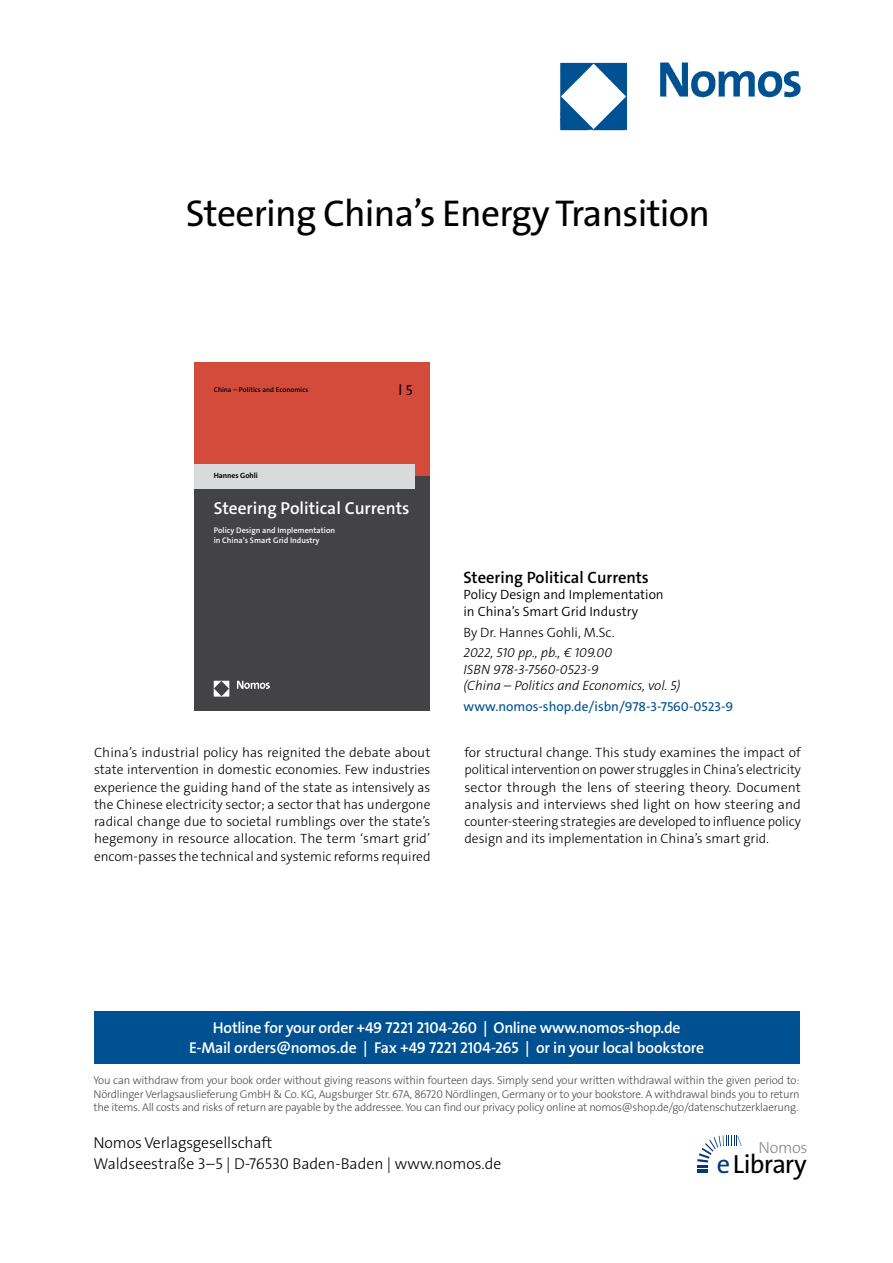
<style>
.page{position:relative;width:893px;height:1263px;background:#fff}
.page>*{position:absolute;margin:0;border:0;box-sizing:border-box;transform-origin:0 0}
.t1{font:37.5px "The Sans Os F";letter-spacing:-.02em;color:#000}
.t2{font:26.4px "The Sans Os F";letter-spacing:-.03em;color:#000}
.t3{font:600 17.4px "The Sans C5";color:#fff}
.t4{font:600 16.5px "The Sans C5";color:#000}
.t5{font:300 16.2px "The Sans Os F";letter-spacing:-.02em;color:#87888a}
.t6{font:600 15.75px/21px "The Sans Os F";letter-spacing:-.02em;color:#fff;text-align:center}
.t7{font:300 15.75px/21px "The Sans Os F";color:#000}
.t8{font:14.7px "The Sans C5";color:#000}
.t9{font:300 13.5px/17.2px "The Sans C5";color:#000;text-align:justify}
.t10{font:italic 300 13.5px/16.5px "The Sans C5";color:#000}
.t11{font:300 13.5px/16.5px "The Sans C5";color:#000}
.t12{font:13.5px "The Sans C5";color:#005192}
.t13{font:300 11.25px/13.5px "The Sans Os F";letter-spacing:-.02em;color:#4b4b4d;text-align:justify}
.t14{font:600 8.1px/9.8px "The Sans C5";color:#fff}
.t15{font:700 7.65px "The Sans C5";color:#000}
.t16{font:600 7.05px "The Sans C5";color:#000}
.s1{color:#003882}
</style>
<div class="page">
<div style="left:94px;top:1011px;width:705px;height:52px;background:#005192"></div>
<svg style="left:697px;top:1135px;width:45px;height:38px"></svg>
<img style="left:559px;top:62px;width:242px;height:69px">
<div style="left:194px;top:362px;width:236px;height:115px;background:#d44b3b"></div>
<div style="left:194px;top:476px;width:236px;height:235px;background:#434345"></div>
<div style="left:194px;top:464px;width:220px;height:24px;background:#d9dadb"></div>
<img style="left:213px;top:680px;width:57px;height:16px">
<h1 class="t1" style="left:186px;top:199px;width:526px">Steering China’s Energy Transition</h1>
<p class="t16" style="left:214px;top:385px;width:96px">China – Politics and Economics</p>
<p class="t8" style="left:398px;top:380px;width:16px">l5</p>
<p class="t15" style="left:214px;top:471px;width:46px">Hannes Gohli</p>
<p class="t3" style="left:214px;top:496px;width:197px">Steering Political Currents</p>
<p class="t14" style="left:214px;top:526px;width:123px">Policy Design and Implementation in China’s Smart Grid Industry</p>
<p class="t4" style="left:463px;top:567px;width:187px">Steering Political Currents</p>
<p class="t11" style="left:463px;top:587px;width:202px">Policy Design and Implementation in China’s Smart Grid Industry</p>
<p class="t9" style="left:463px;top:624px;width:153px">By Dr. Hannes Gohli, M.Sc.</p>
<p class="t10" style="left:463px;top:645px;width:219px">2022, 510 pp., pb., € 109.00<br>ISBN 978-3-7560-0523-9<br>(China – Politics and Economics, vol. 5)</p>
<p class="t12" style="left:463px;top:698px;width:271px">www.nomos-shop.de/isbn/978-3-7560-0523-9</p>
<p class="t9" style="left:94px;top:744px;width:338px">China’s industrial policy has reignited the debate about state intervention in domestic economies. Few industries experience the guiding hand of the state as intensively as the Chinese electricity sector; a sector that has undergone radical change due to societal rumblings over the state’s hegemony in resource allocation. The term ‘smart grid’ encom-passes the technical and systemic reforms required</p>
<p class="t9" style="left:464px;top:744px;width:338px">for structural change. This study examines the impact of political intervention on power struggles in China’s electricity sector through the lens of steering theory. Document analysis and interviews shed light on how steering and counter-steering strategies are developed to influence policy design and its implementation in China’s smart grid.</p>
<p class="t6" style="left:189px;top:1017px;width:517px">Hotline for your order +49 7221 2104-260 | Online www.nomos-shop.de<br>E-Mail orders@nomos.de | Fax +49 7221 2104-265 | or in your local bookstore</p>
<p class="t13" style="left:94px;top:1074px;width:708px">You can withdraw from your book order without giving reasons within fourteen days. Simply send your written withdrawal within the given period to:<br>Nördlinger Verlagsauslieferung GmbH &amp; Co. KG, Augsburger Str. 67A, 86720 Nördlingen, Germany or to your bookstore. A withdrawal binds you to return the items. All costs and risks of return are payable by the addressee. You can find our privacy policy online at nomos@shop.de/go/datenschutzerklaerung.</p>
<p class="t7" style="left:94px;top:1133px;width:409px">Nomos Verlagsgesellschaft<br>Waldseestraße 3–5 | D-76530 Baden-Baden | www.nomos.de</p>
<p class="t5" style="left:758px;top:1137px;width:51px">Nomos</p>
<h2 class="t2" style="left:717px;top:1153px;width:91px"><span class="s1">e</span>Library</h2>
</div>
